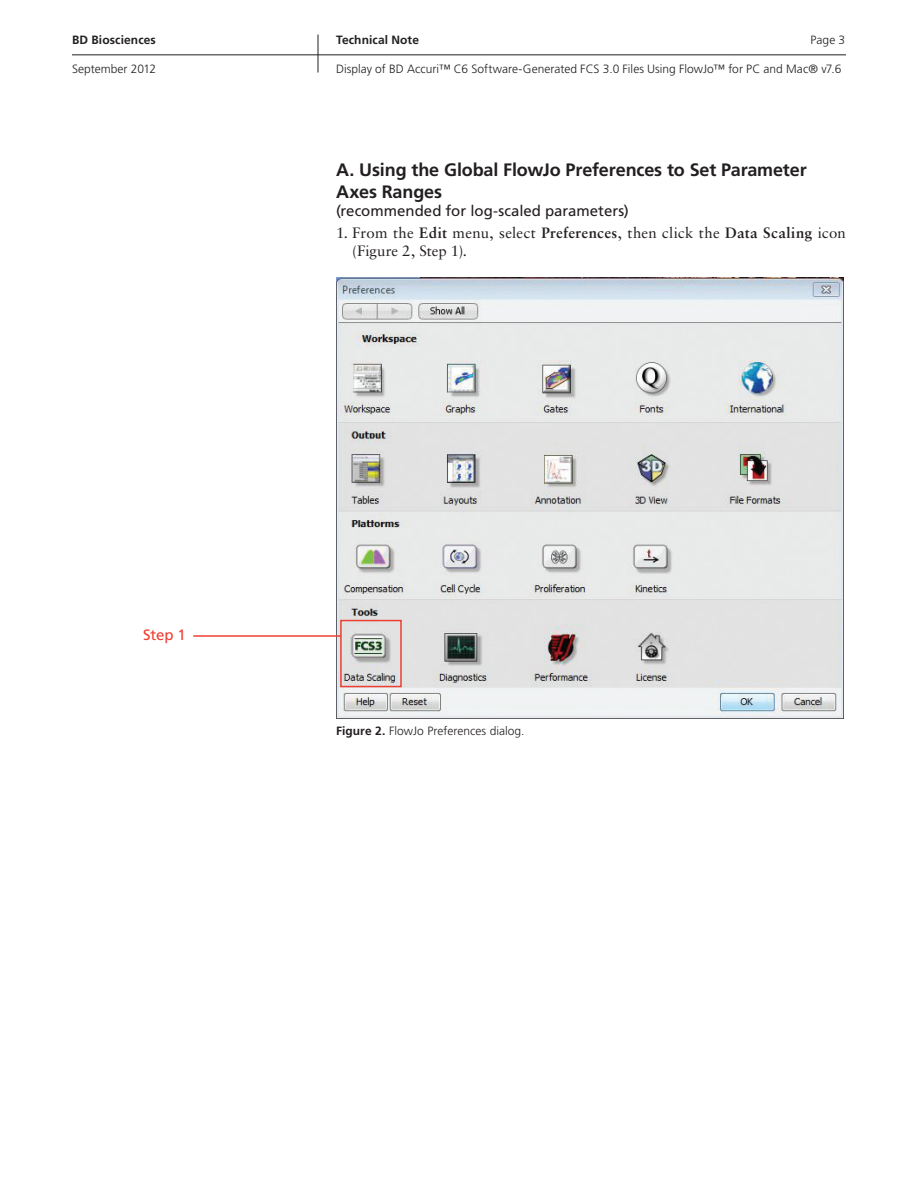
<style>
.page{position:relative;width:918px;height:1188px;background:#fff}
.page>*{position:absolute;margin:0;border:0;box-sizing:border-box;transform-origin:0 0}
.t1{font:700 18px/21.6px "Frutiger";letter-spacing:-.01em;color:#231f20}
.t2{font:15px/17.2px "Sabon";letter-spacing:.015em;color:#231f20}
.t3{font:15px "Frutiger";color:#231f20}
.t4{font:15px "Frutiger";color:#ee3f34}
.t5{font:300 12px "Frutiger";color:#231f20}
.t6{font:700 12px "Frutiger";letter-spacing:.01em;color:#231f20}
.s1{font-weight:700}
</style>
<div class="page">
<hr style="left:72px;top:55px;width:774px;height:1px;background:#231f20">
<hr style="left:318px;top:34px;width:1px;height:39px;background:#231f20">
<img style="left:336px;top:278px;width:508px;height:441px">
<div style="left:340px;top:620px;width:62px;height:67px;border:2px solid #ee3f34"></div>
<hr style="left:193px;top:635px;width:148px;height:2px;background:#ee3f34">
<p class="t6" style="left:72px;top:33px;width:85px">BD Biosciences</p>
<p class="t5" style="left:72px;top:62px;width:86px">September 2012</p>
<p class="t4" style="left:143px;top:626px;width:44px">Step 1</p>
<p class="t6" style="left:336px;top:33px;width:85px">Technical Note</p>
<p class="t5" style="left:336px;top:62px;width:507px">Display of BD Accuri™ C6 Software-Generated FCS 3.0 Files Using FlowJo™ for PC and Mac® v7.6</p>
<p class="t5" style="left:811px;top:33px;width:36px">Page 3</p>
<h1 class="t1" style="left:336px;top:159px;width:472px">A. Using the Global FlowJo Preferences to Set Parameter<br>Axes Ranges</h1>
<p class="t3" style="left:336px;top:202px;width:294px">(recommended for log-scaled parameters)</p>
<p class="t2" style="left:352px;top:224px;width:495px;text-indent:-16px">1. From the <span class="s1">Edit</span> menu, select <span class="s1">Preferences</span>, then click the <span class="s1">Data Scaling</span> icon (Figure 2, Step 1).</p>
<p class="t5" style="left:336px;top:724px;width:190px"><span class="s1">Figure 2.</span> FlowJo Preferences dialog.</p>
</div>
